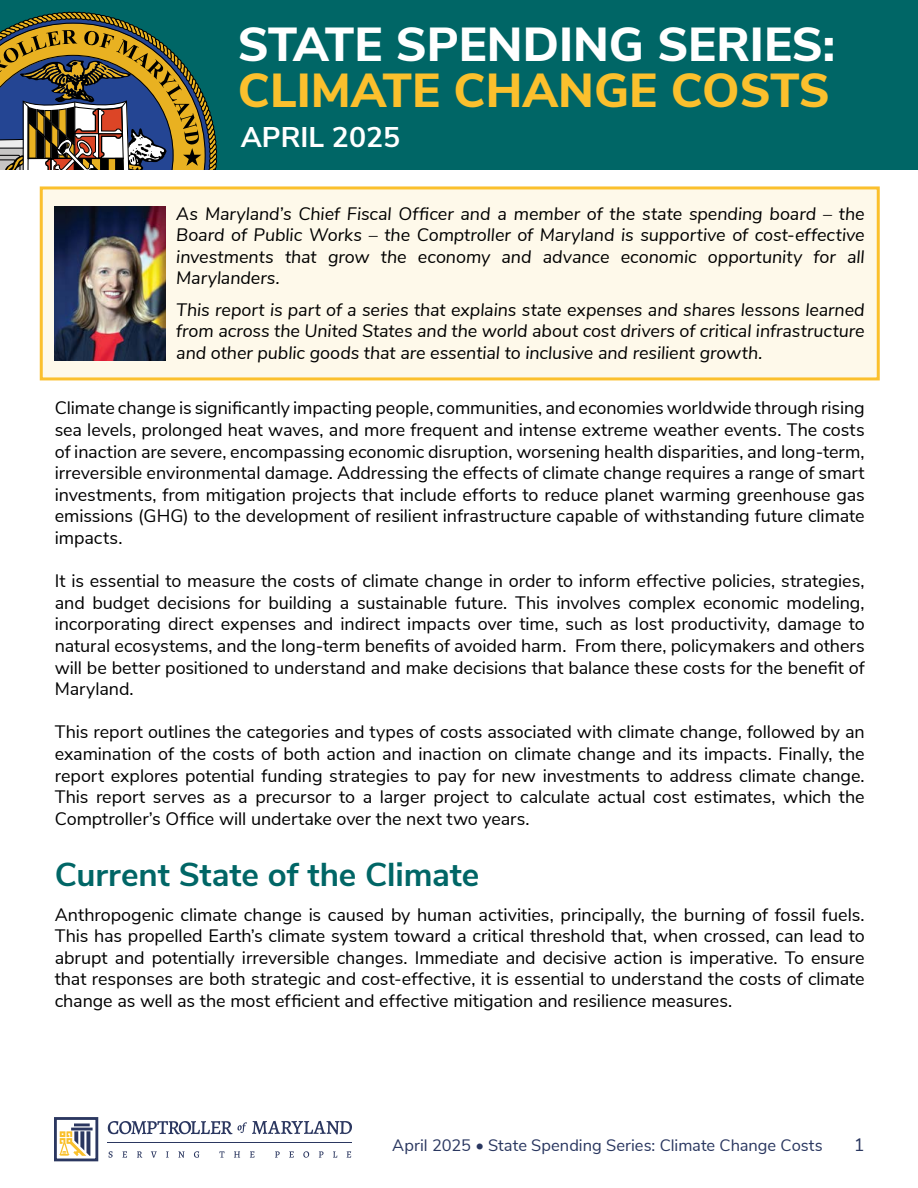
<style>
.page{position:relative;width:918px;height:1188px;background:#fff}
.page>*{position:absolute;margin:0;border:0;box-sizing:border-box;transform-origin:0 0}
.t1{font:800 47.55px/45.8px "Nunito Sans";color:#fff}
.t2{font:700 33px "Nunito Sans";letter-spacing:-.005em;color:#066}
.t3{font:700 28.5px "Nunito Sans";color:#fff}
.P1{font:18px/21.6px "Nunito Sans";letter-spacing:-.005em;color:#000;text-align:justify}
.Intro{font:italic 18px/21.6px "Nunito Sans";letter-spacing:-.005em;color:#000;text-align:justify}
.t4{font:18px "Nunito Sans";color:#2a3760}
.t5{font:16.5px "Nunito Sans";color:#2a3760}
.s1{color:#fbc02d}
</style>
<div class="page">
<div style="left:54px;top:1117px;width:44px;height:44px;border:3px solid #2b3760"></div>
<svg style="left:59px;top:1123px;width:34px;height:33px"></svg>
<svg style="left:108px;top:1121px;width:244px;height:14px"></svg>
<hr style="left:108px;top:1142px;width:244px;height:1px;background:#2b3760">
<svg style="left:347px;top:1151px;width:4px;height:7px"></svg>
<svg style="left:333px;top:1151px;width:4px;height:7px"></svg>
<svg style="left:319px;top:1151px;width:5px;height:7px"></svg>
<svg style="left:303px;top:1151px;width:6px;height:7px"></svg>
<svg style="left:289px;top:1151px;width:5px;height:7px"></svg>
<svg style="left:275px;top:1151px;width:5px;height:7px"></svg>
<svg style="left:250px;top:1151px;width:5px;height:7px"></svg>
<svg style="left:234px;top:1151px;width:6px;height:7px"></svg>
<svg style="left:219px;top:1151px;width:6px;height:7px"></svg>
<svg style="left:194px;top:1151px;width:5px;height:7px"></svg>
<svg style="left:178px;top:1151px;width:7px;height:7px"></svg>
<svg style="left:166px;top:1151px;width:3px;height:7px"></svg>
<svg style="left:151px;top:1151px;width:6px;height:7px"></svg>
<svg style="left:137px;top:1151px;width:5px;height:7px"></svg>
<svg style="left:122px;top:1151px;width:5px;height:7px"></svg>
<svg style="left:109px;top:1151px;width:4px;height:7px"></svg>
<div style="left:40px;top:186px;width:840px;height:194px;background:#fef9ea;border:3px solid #fbc02d"></div>
<div style="left:0;top:0;width:918px;height:169px;background:#066"></div>
<svg style="left:0;top:11px;width:218px;height:159px;background:#686a50"></svg>
<img style="left:55px;top:207px;width:111px;height:153px">
<h1 class="t1" style="left:238px;top:19px;width:599px">STATE SPENDING SERIES:<br><span class="s1">CLIMATE CHANGE COSTS</span></h1>
<h1 class="t3" style="left:241px;top:116px;width:161px">APRIL 2025</h1>
<p class="Intro" style="left:176px;top:202px;width:690px">As Maryland’s Chief Fiscal Officer and a member of the state spending board – the Board of Public Works – the Comptroller of Maryland is supportive of cost-effective investments that grow the economy and advance economic opportunity for all Marylanders.</p>
<p class="Intro" style="left:176px;top:298px;width:690px">This report is part of a series that explains state expenses and shares lessons learned from across the United States and the world about cost drivers of critical infrastructure and other public goods that are essential to inclusive and resilient growth.</p>
<p class="P1" style="left:55px;top:396px;width:812px">Climate change is significantly impacting people, communities, and economies worldwide through rising sea levels, prolonged heat waves, and more frequent and intense extreme weather events. The costs of inaction are severe, encompassing economic disruption, worsening health disparities, and long-term, irreversible environmental damage. Addressing the effects of climate change requires a range of smart investments, from mitigation projects that include efforts to reduce planet warming greenhouse gas emissions (GHG) to the development of resilient infrastructure capable of withstanding future climate impacts.</p>
<p class="P1" style="left:55px;top:569px;width:812px">It is essential to measure the costs of climate change in order to inform effective policies, strategies, and budget decisions for building a sustainable future. This involves complex economic modeling, incorporating direct expenses and indirect impacts over time, such as lost productivity, damage to natural ecosystems, and the long-term benefits of avoided harm. From there, policymakers and others will be better positioned to understand and make decisions that balance these costs for the benefit of Maryland.</p>
<p class="P1" style="left:55px;top:720px;width:812px">This report outlines the categories and types of costs associated with climate change, followed by an examination of the costs of both action and inaction on climate change and its impacts. Finally, the report explores potential funding strategies to pay for new investments to address climate change.<br>This report serves as a precursor to a larger project to calculate actual cost estimates, which the Comptroller’s Office will undertake over the next two years.</p>
<h1 class="t2" style="left:55px;top:850px;width:426px">Current State of the Climate</h1>
<p class="P1" style="left:55px;top:903px;width:812px">Anthropogenic climate change is caused by human activities, principally, the burning of fossil fuels.<br>This has propelled Earth’s climate system toward a critical threshold that, when crossed, can lead to abrupt and potentially irreversible changes. Immediate and decisive action is imperative. To ensure that responses are both strategic and cost-effective, it is essential to understand the costs of climate change as well as the most efficient and effective mitigation and resilience measures.</p>
<p class="t5" style="left:392px;top:1134px;width:432px">April 2025 • State Spending Series: Climate Change Costs</p>
<p class="t4" style="left:854px;top:1132px;width:12px">1</p>
</div>
